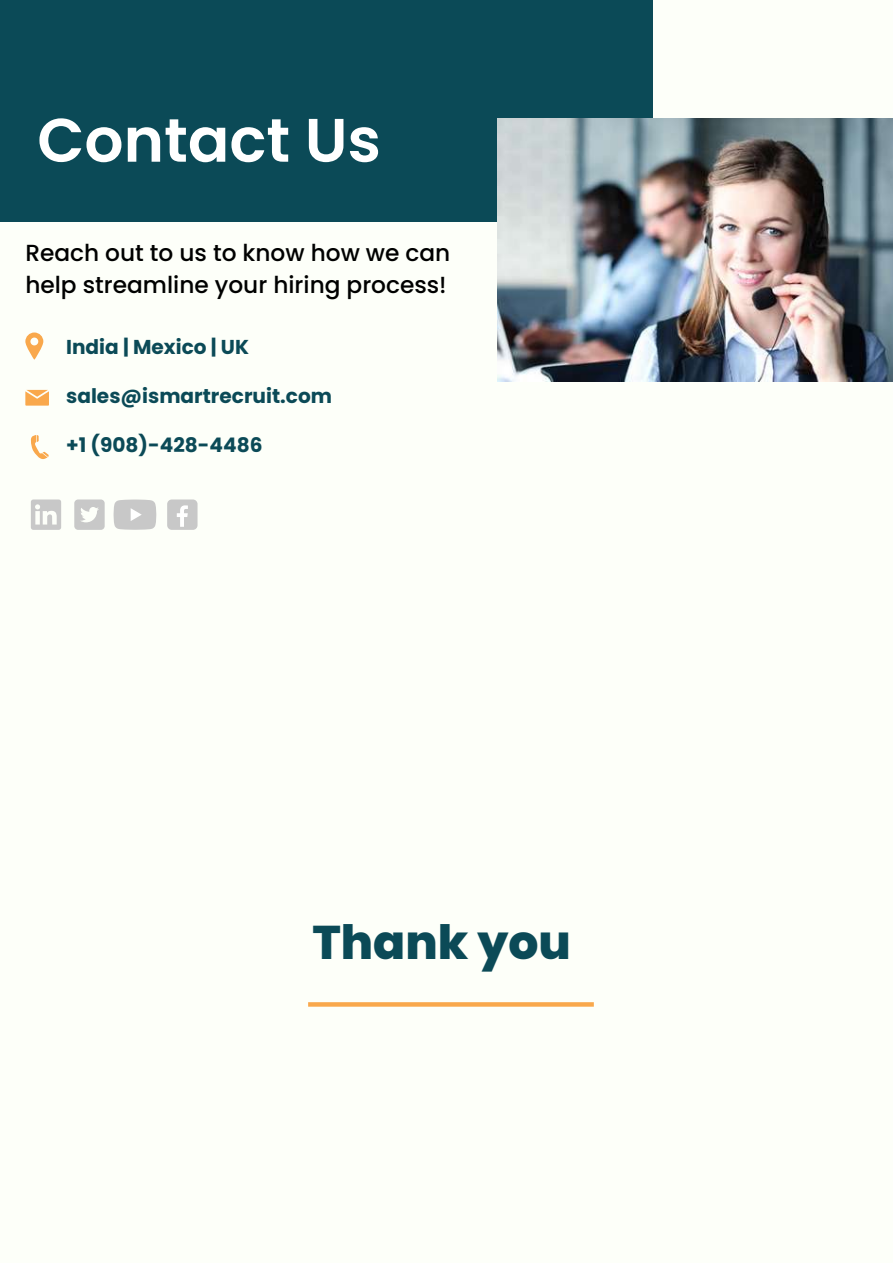
<style>
.page{position:relative;width:893px;height:1264px;background:#fff}
.page>*{position:absolute;margin:0;border:0;box-sizing:border-box;transform-origin:0 0}
.t1{font:600 61.35px "Poppins";color:#fff}
.t2{font:800 47.25px "Poppins";color:#0b4a57}
.t3{font:500 23.25px/31.5px "Poppins";color:#000}
.t4{font:700 20.1px "Poppins";color:#0b4a57}
</style>
<div class="page">
<div style="left:0;top:0;width:892px;height:1262px;background:#fdfff9"></div>
<div style="left:0;top:0;width:652px;height:222px;background:#0b4a57"></div>
<svg style="left:25px;top:332px;width:18px;height:27px"></svg>
<div style="left:30px;top:337px;width:8px;height:8px;background:#fdfff9;border-radius:50%"></div>
<svg style="left:25px;top:390px;width:24px;height:15px"></svg>
<img style="left:497px;top:118px;width:395px;height:263px">
<svg style="left:308px;top:1002px;width:285px;height:4px"></svg>
<svg style="left:31px;top:435px;width:18px;height:24px"></svg>
<svg style="left:74px;top:499px;width:31px;height:31px"></svg>
<svg style="left:31px;top:499px;width:30px;height:31px"></svg>
<svg style="left:114px;top:499px;width:42px;height:31px"></svg>
<div style="left:167px;top:499px;width:30px;height:31px;background:#c8c8c8;border-radius:5px"></div>
<svg style="left:177px;top:505px;width:11px;height:22px"></svg>
<h1 class="t1" style="left:37px;top:97px;width:345px">Contact Us</h1>
<p class="t3" style="left:25px;top:237px;width:426px">Reach out to us to know how we can help streamline your hiring process!</p>
<p class="t4" style="left:66px;top:333px;width:184px">India | Mexico | UK</p>
<p class="t4" style="left:66px;top:382px;width:267px">sales@ismartrecruit.com</p>
<p class="t4" style="left:66px;top:431px;width:198px">+1 (908)-428-4486</p>
<h2 class="t2" style="left:312px;top:909px;width:260px">Thank you</h2>
</div>
